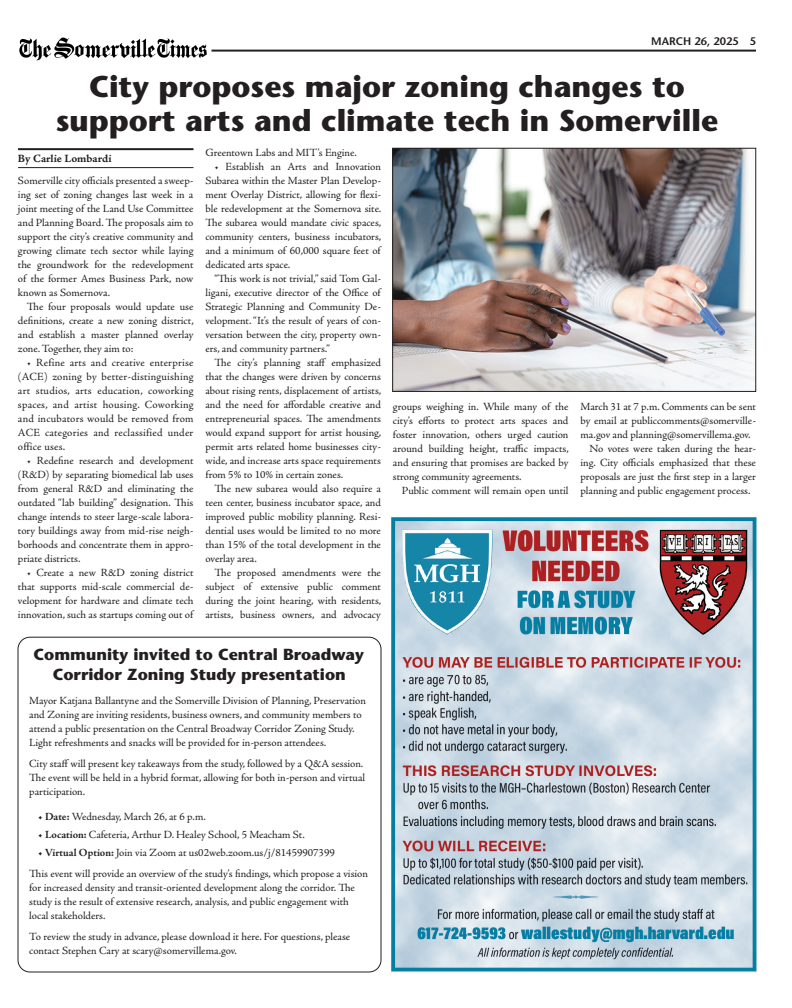
<style>
.page{position:relative;width:792px;height:1008px;background:#fff}
.page>*{position:absolute;margin:0;border:0;box-sizing:border-box;transform-origin:0 0}
.Headline{font:700 30px "Stone Sans Std";color:#231f20}
.Comment{font:700 16px/20px "Stone Sans Std";color:#231f20;text-align:center}
.Body{font:11px/14px "Adobe Jenson Pro";letter-spacing:-.005em;color:#231f20;text-align:justify}
.Body_No_Indent{font:11px/14px "Adobe Jenson Pro";letter-spacing:-.005em;color:#231f20;text-align:justify}
.Byline{font:11px "Adobe Jenson Pro Bold Capt";letter-spacing:-.005em;color:#231f20}
.Folio{font:600 11px "Stone Sans Std";color:#231f20}
.s1{color:#fff}
.s2{font-weight:700}
</style>
<div class="page">
<hr style="left:18px;top:148px;width:175px;height:2px;background:#231f20">
<hr style="left:18px;top:167px;width:175px;height:1px;background:#231f20">
<img style="left:394px;top:150px;width:360px;height:240px">
<div style="left:392px;top:148px;width:364px;height:244px;border:1px solid #231f20"></div>
<hr style="left:212px;top:50px;width:544px;height:2px;background:#231f20">
<img style="left:19px;top:37px;width:188px;height:24px">
<img style="left:391px;top:517px;width:366px;height:455px">
<div style="left:18px;top:637px;width:364px;height:335px;border:1px solid #231f20;border-radius:12px"></div>
<p class="Folio" style="left:651px;top:34px;width:106px">MARCH 26, 2025<span class="s1">••</span>5</p>
<p class="Headline" style="left:89px;top:69px;width:597px">City proposes major zoning changes to</p>
<p class="Headline" style="left:56px;top:103px;width:664px">support arts and climate tech in Somerville</p>
<p class="Byline" style="left:18px;top:152px;width:95px">By Carlie Lombardi</p>
<p class="Body_No_Indent" style="left:18px;top:174px;width:177px">Somerville city officials presented a sweep&shy;ing set of zoning changes last week in a joint meeting of the Land Use Committee and Planning Board. The proposals aim to support the city’s creative community and growing climate tech sector while laying the groundwork for the redevelopment of the former Ames Business Park, now known as Somernova.</p>
<p class="Body" style="left:18px;top:300px;width:177px;text-indent:9px">The four proposals would update use definitions, create a new zoning district, and establish a master planned overlay zone. Together, they aim to:</p>
<p class="Body" style="left:18px;top:356px;width:177px;text-indent:9px">• Refine arts and creative enterprise (ACE) zoning by better-distinguishing art studios, arts education, coworking spaces, and artist housing. Coworking and incubators would be removed from ACE categories and reclassified under office uses.</p>
<p class="Body" style="left:18px;top:454px;width:177px;text-indent:9px">• Redefine research and development (R&amp;D) by separating biomedical lab uses from general R&amp;D and eliminating the outdated “lab building” designation. This change intends to steer large-scale labora&shy;tory buildings away from mid-rise neigh&shy;borhoods and concentrate them in appro&shy;priate districts.</p>
<p class="Body" style="left:18px;top:566px;width:177px;text-indent:9px">• Create a new R&amp;D zoning district that supports mid-scale commercial de&shy;velopment for hardware and climate tech innovation, such as startups coming out of</p>
<p class="Body" style="left:205px;top:146px;width:153px">Greentown Labs and MIT’s Engine.</p>
<p class="Body" style="left:205px;top:160px;width:177px;text-indent:9px">• Establish an Arts and Innovation Subarea within the Master Plan Develop&shy;ment Overlay District, allowing for flexi&shy;ble redevelopment at the Somernova site.<br>The subarea would mandate civic spaces, community centers, business incubators, and a minimum of 60,000 square feet of dedicated arts space.</p>
<p class="Body" style="left:205px;top:272px;width:177px;text-indent:9px">“This work is not trivial,” said Tom Gal&shy;ligani, executive director of the Office of Strategic Planning and Community De&shy;velopment. “It’s the result of years of con&shy;versation between the city, property own&shy;ers, and community partners.”</p>
<p class="Body" style="left:205px;top:356px;width:177px;text-indent:9px">The city’s planning staff emphasized that the changes were driven by concerns about rising rents, displacement of artists, and the need for affordable creative and entrepreneurial spaces. The amendments would expand support for artist housing, permit arts related home businesses city&shy;wide, and increase arts space requirements from 5% to 10% in certain zones.</p>
<p class="Body" style="left:205px;top:482px;width:177px;text-indent:9px">The new subarea would also require a teen center, business incubator space, and improved public mobility planning. Resi&shy;dential uses would be limited to no more than 15% of the total development in the overlay area.</p>
<p class="Body" style="left:205px;top:566px;width:177px;text-indent:9px">The proposed amendments were the subject of extensive public comment during the joint hearing, with residents, artists, business owners, and advocacy</p>
<p class="Body" style="left:393px;top:400px;width:177px">groups weighing in. While many of the city’s efforts to protect arts spaces and foster innovation, others urged caution around building height, traffic impacts, and ensuring that promises are backed by strong community agreements.</p>
<p class="Body" style="left:402px;top:484px;width:168px">Public comment will remain open until</p>
<p class="Body" style="left:580px;top:400px;width:177px">March 31 at 7 p.m. Comments can be sent by email at publiccomments@somerville&shy;ma.gov and planning@somervillema.gov.</p>
<p class="Body" style="left:580px;top:442px;width:177px;text-indent:9px">No votes were taken during the hear&shy;ing. City officials emphasized that these proposals are just the first step in a larger planning and public engagement process.</p>
<p class="Comment" style="left:34px;top:645px;width:332px">Community invited to Central Broadway<br>Corridor Zoning Study presentation</p>
<p class="Body" style="left:29px;top:694px;width:338px;text-align:left">Mayor Katjana Ballantyne and the Somerville Division of Planning, Preservation and Zoning are inviting residents, business owners, and community members to attend a public presentation on the Central Broadway Corridor Zoning Study.<br>Light refreshments and snacks will be provided for in-person attendees.</p>
<p class="Body" style="left:29px;top:757px;width:337px;text-align:left">City staff will present key takeaways from the study, followed by a Q&amp;A session.<br>The event will be held in a hybrid format, allowing for both in-person and virtual participation.</p>
<p class="Body" style="left:38px;top:810px;width:169px"><span class="s2">• Date:</span> Wednesday, March 26, at 6 p.m.</p>
<p class="Body" style="left:38px;top:828px;width:268px"><span class="s2">• Location:</span> Cafeteria, Arthur D. Healey School, 5 Meacham St.</p>
<p class="Body" style="left:38px;top:846px;width:298px"><span class="s2">• Virtual Option:</span> Join via Zoom at us02web.zoom.us/j/81459907399</p>
<p class="Body" style="left:29px;top:867px;width:340px;text-align:left">This event will provide an overview of the study’s findings, which propose a vision for increased density and transit-oriented development along the corridor. The study is the result of extensive research, analysis, and public engagement with local stakeholders.</p>
<p class="Body" style="left:29px;top:930px;width:323px">To review the study in advance, please download it here. For questions, please contact Stephen Cary at scary@somervillema.gov.</p>
</div>
